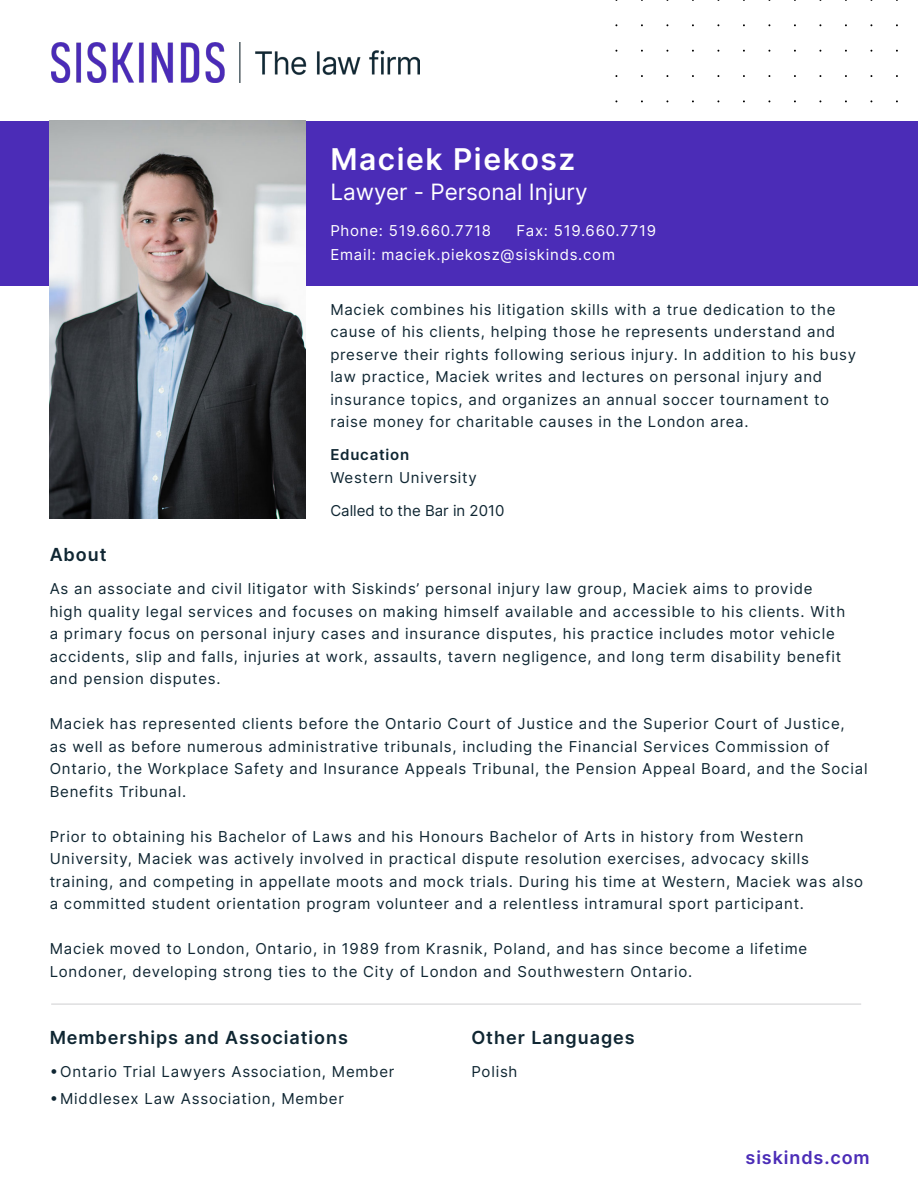
<style>
.page{position:relative;width:918px;height:1188px;background:#fff}
.page>*{position:absolute;margin:0;border:0;box-sizing:border-box;transform-origin:0 0}
.t1{font:600 30px "Inter";letter-spacing:.05em;color:#fff}
.t2{font:22.5px "Inter";color:#fff}
.Main_copy{font:600 18px "Inter";letter-spacing:.05em;color:#0f2632}
.t3{font:600 18px "Inter";letter-spacing:.05em;color:#4b2cb7}
.Main_copy-2{font:15px/22.5px "Inter";letter-spacing:.05em;color:#0f2632}
.Contact_Info{font:15px "Inter";letter-spacing:.05em;color:#fff}
.Called_to_Bar{font:15px "Inter";color:#0f2632}
.s1{font-weight:600}
</style>
<div class="page">
<div style="left:0;top:121px;width:918px;height:164px;background:#4b2cb7"></div>
<img style="left:51px;top:43px;width:369px;height:39px">
<img style="left:50px;top:121px;width:256px;height:398px">
<hr style="left:51px;top:1004px;width:810px;height:1px;background:#d4d4d5">
<p class="t1" style="left:330px;top:137px;width:247px">Maciek Piekosz</p>
<p class="t2" style="left:330px;top:175px;width:259px">Lawyer - Personal Injury</p>
<p class="Contact_Info" style="left:330px;top:219px;width:162px">Phone: 519.660.7718</p>
<p class="Contact_Info" style="left:516px;top:219px;width:141px">Fax: 519.660.7719</p>
<p class="Contact_Info" style="left:330px;top:243px;width:286px">Email: maciek.piekosz@siskinds.com</p>
<p class="Main_copy-2" style="left:330px;top:298px;width:527px">Maciek combines his litigation skills with a true dedication to the cause of his clients, helping those he represents understand and preserve their rights following serious injury. In addition to his busy law practice, Maciek writes and lectures on personal injury and insurance topics, and organizes an annual soccer tournament to raise money for charitable causes in the London area.</p>
<p class="Main_copy-2" style="left:330px;top:443px;width:148px"><span class="s1">Education<br></span>Western University</p>
<p class="Called_to_Bar" style="left:330px;top:499px;width:176px">Called to the Bar in 2010</p>
<p class="Main_copy" style="left:50px;top:541px;width:58px">About</p>
<p class="Main_copy-2" style="left:50px;top:577px;width:797px">As an associate and civil litigator with Siskinds’ personal injury law group, Maciek aims to provide high quality legal services and focuses on making himself available and accessible to his clients. With a primary focus on personal injury cases and insurance disputes, his practice includes motor vehicle accidents, slip and falls, injuries at work, assaults, tavern negligence, and long term disability benefit and pension disputes.</p>
<p class="Main_copy-2" style="left:50px;top:712px;width:819px">Maciek has represented clients before the Ontario Court of Justice and the Superior Court of Justice,<br>as well as before numerous administrative tribunals, including the Financial Services Commission of Ontario, the Workplace Safety and Insurance Appeals Tribunal, the Pension Appeal Board, and the Social Benefits Tribunal.</p>
<p class="Main_copy-2" style="left:50px;top:825px;width:815px">Prior to obtaining his Bachelor of Laws and his Honours Bachelor of Arts in history from Western University, Maciek was actively involved in practical dispute resolution exercises, advocacy skills training, and competing in appellate moots and mock trials. During his time at Western, Maciek was also a committed student orientation program volunteer and a relentless intramural sport participant.</p>
<p class="Main_copy-2" style="left:50px;top:937px;width:759px">Maciek moved to London, Ontario, in 1989 from Krasnik, Poland, and has since become a lifetime<br>Londoner, developing strong ties to the City of London and Southwestern Ontario.</p>
<p class="Main_copy" style="left:50px;top:1025px;width:300px">Memberships and Associations</p>
<p class="Main_copy-2" style="left:50px;top:1060px;width:346px">• Ontario Trial Lawyers Association, Member</p>
<p class="Main_copy-2" style="left:50px;top:1087px;width:296px">• Middlesex Law Association, Member</p>
<p class="Main_copy" style="left:471px;top:1025px;width:165px">Other Languages</p>
<p class="Main_copy-2" style="left:471px;top:1060px;width:48px">Polish</p>
<p class="t3" style="left:746px;top:1144px;width:126px">siskinds.com</p>
</div>
